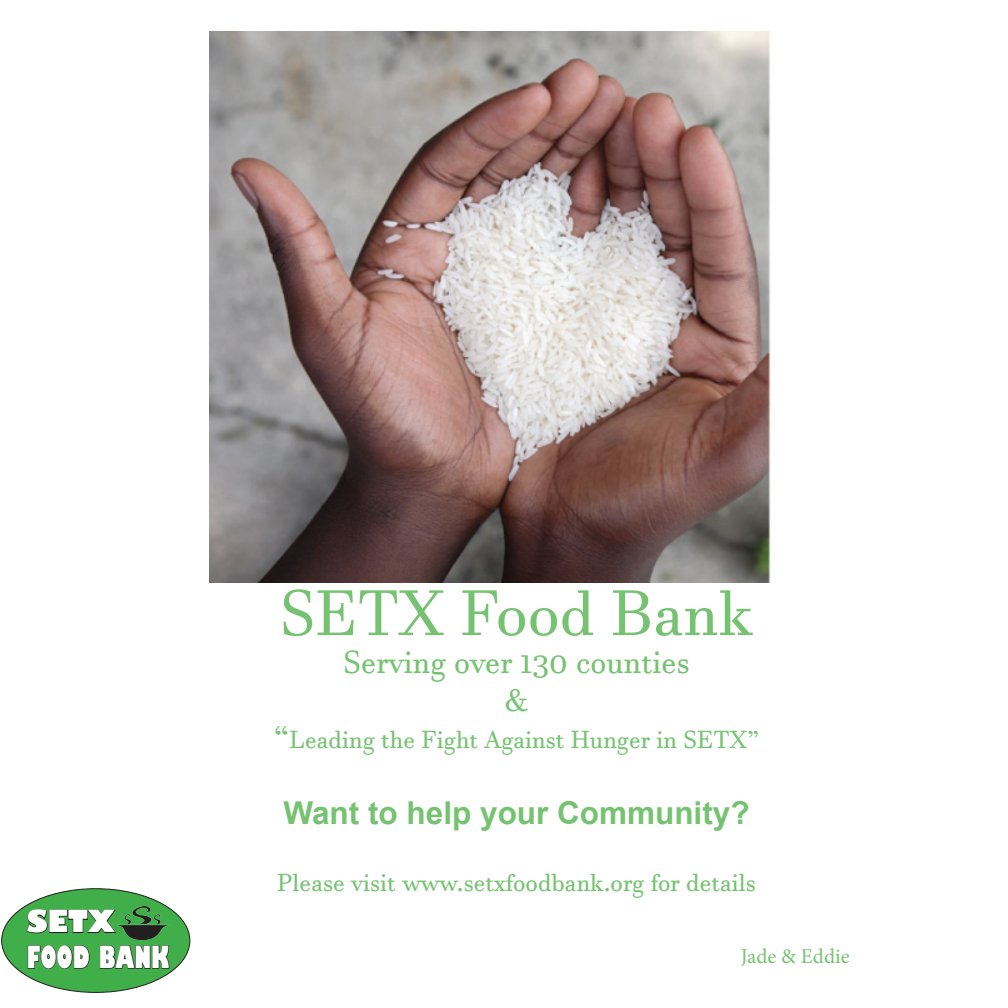
<style>
.page{position:relative;width:1008px;height:1008px;background:#fff}
.page>*{position:absolute;margin:0;border:0;box-sizing:border-box;transform-origin:0 0}
.t1{font:63px "Javanese Text";color:#75c370}
.t2{font:700 31.5px "Arial";color:#75c370}
.t3{font:31.5px/37.8px "Javanese Text";color:#75c370;text-align:center}
.t4{font:800 condensed 29.75px/35.7px "Gill Sans";color:#fff;scale:1.41 1}
.t5{font:24.5px "Javanese Text";color:#75c370}
.t6{font:21px "Minion Pro";color:#75c370}
.s1{font-size:31.5px}
</style>
<div class="page">
<div style="left:2px;top:889px;width:188px;height:103px;background:#40ae49;border-radius:50%"></div>
<svg style="left:26px;top:909px;width:90px;height:25px"></svg>
<svg style="left:27px;top:945px;width:63px;height:24px"></svg>
<svg style="left:99px;top:945px;width:71px;height:24px"></svg>
<img style="left:117px;top:907px;width:51px;height:33px">
<img style="left:209px;top:32px;width:562px;height:551px">
<p class="t4" style="left:27px;top:905px;width:103px">SETX<br>FOOD BANK</p>
<h1 class="t1" style="left:280px;top:576px;width:474px">SETX Food Bank</h1>
<p class="t3" style="left:344px;top:643px;width:348px">Serving over 130 counties &amp;</p>
<p class="t5" style="left:274px;top:726px;width:487px"><span class="s1">“</span>Leading the Fight Against Hunger in SETX”</p>
<p class="t2" style="left:284px;top:791px;width:468px">Want to help your Community?</p>
<p class="t5" style="left:277px;top:868px;width:480px">Please visit www.setxfoodbank.org for details</p>
<p class="t6" style="left:741px;top:942px;width:110px">Jade &amp; Eddie</p>
</div>
